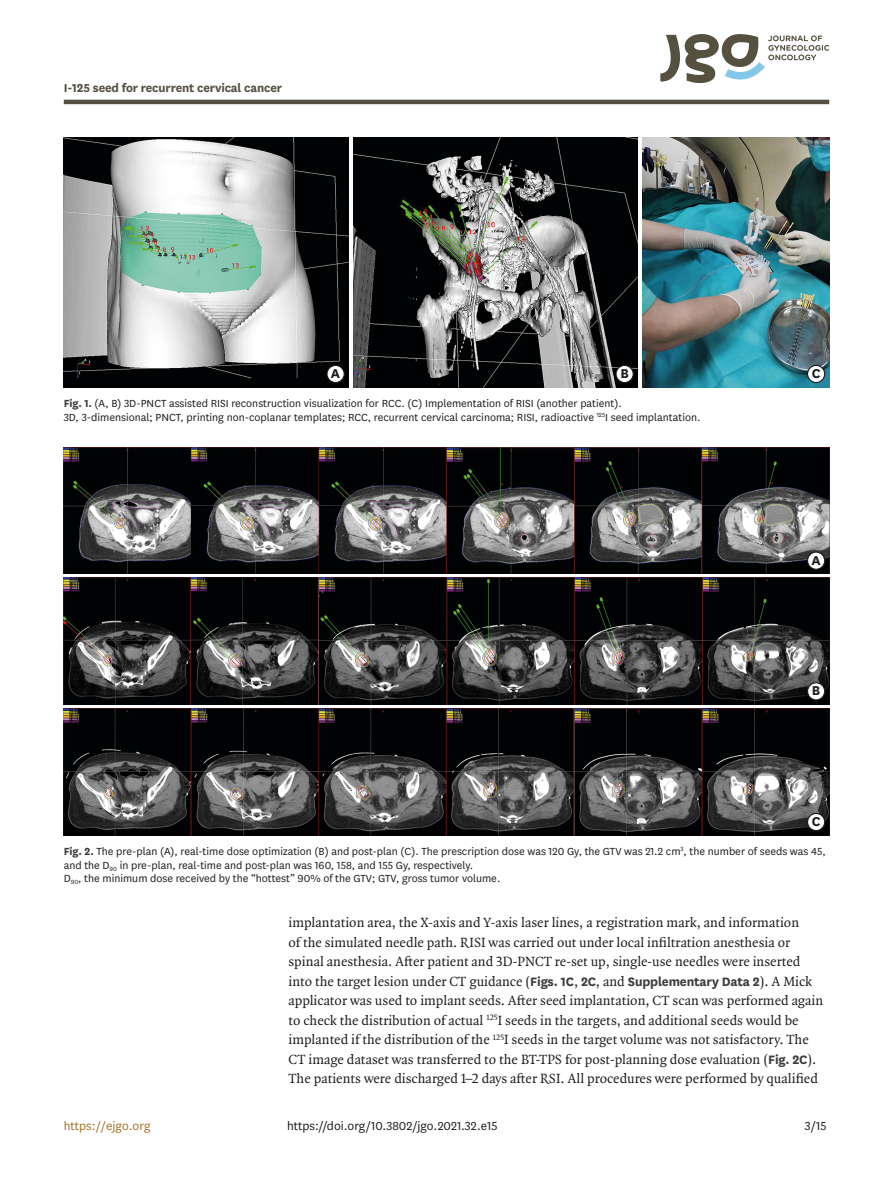
<style>
.page{position:relative;width:893px;height:1191px;background:#fff}
.page>*{position:absolute;margin:0;border:0;box-sizing:border-box;transform-origin:0 0}
.t1{font:700 15px "National";color:#1d1d1b}
.body_p_first{font:14.25px/19.5px "Quadraat OT";color:#1d1d1b}
.doi_running_footer{font:13.5px "National";color:#1d1d1b}
.alt-title-type{font:700 13.5px "National";letter-spacing:-.01em;color:#565041}
.t2{font:13.5px "National";color:#a47225}
.fig_caption{font:12px/13.5px "National";color:#1d1d1b}
.s1{font-weight:700;color:#3d3d3c}
.s2{font-family:"National";font-weight:700;color:#3d3d3c}
</style>
<div class="page">
<hr style="left:64px;top:100px;width:765px;height:4px;background:#565041">
<svg style="left:660px;top:34px;width:169px;height:49px"></svg>
<img style="left:64px;top:137px;width:285px;height:250px">
<img style="left:353px;top:137px;width:285px;height:250px">
<img style="left:642px;top:137px;width:187px;height:250px">
<div style="left:327px;top:365px;width:17px;height:17px;background:#fff;border-radius:50%"></div>
<div style="left:326px;top:365px;width:19px;height:18px;border:1px solid #1d1d1b;border-radius:50%"></div>
<div style="left:616px;top:365px;width:17px;height:17px;background:#fff;border-radius:50%"></div>
<div style="left:615px;top:365px;width:19px;height:18px;border:1px solid #1d1d1b;border-radius:50%"></div>
<div style="left:807px;top:365px;width:18px;height:17px;background:#fff;border-radius:50%"></div>
<div style="left:807px;top:365px;width:18px;height:18px;border:1px solid #1d1d1b;border-radius:50%"></div>
<img style="left:64px;top:578px;width:765px;height:126px">
<img style="left:64px;top:447px;width:765px;height:127px">
<img style="left:64px;top:708px;width:765px;height:127px">
<div style="left:807px;top:552px;width:18px;height:17px;background:#fff;border-radius:50%"></div>
<div style="left:807px;top:551px;width:18px;height:19px;border:1px solid #1d1d1b;border-radius:50%"></div>
<div style="left:807px;top:683px;width:18px;height:17px;background:#fff;border-radius:50%"></div>
<div style="left:807px;top:682px;width:18px;height:18px;border:1px solid #1d1d1b;border-radius:50%"></div>
<div style="left:807px;top:813px;width:18px;height:17px;background:#fff;border-radius:50%"></div>
<div style="left:807px;top:813px;width:18px;height:18px;border:1px solid #1d1d1b;border-radius:50%"></div>
<p class="alt-title-type" style="left:64px;top:78px;width:220px">I-125 seed for recurrent cervical cancer</p>
<p class="t1" style="left:331px;top:363px;width:11px">A</p>
<p class="t1" style="left:620px;top:363px;width:10px">B</p>
<p class="t1" style="left:812px;top:363px;width:10px">C</p>
<p class="fig_caption" style="left:64px;top:396px;width:638px"><span class="s1">Fig. 1.</span> (A, B) 3D-PNCT assisted RISI reconstruction visualization for RCC. (C) Implementation of RISI (another patient).<br>3D, 3-dimensional; PNCT, printing non-coplanar templates; RCC, recurrent cervical carcinoma; RISI, radioactive <sup>125</sup>I seed implantation.</p>
<p class="t1" style="left:811px;top:549px;width:11px">A</p>
<p class="t1" style="left:812px;top:680px;width:10px">B</p>
<p class="t1" style="left:812px;top:811px;width:10px">C</p>
<p class="fig_caption" style="left:64px;top:844px;width:763px"><span class="s1">Fig. 2.</span> The pre-plan (A), real-time dose optimization (B) and post-plan (C). The prescription dose was 120 Gy, the GTV was 21.2 cm<sup>3</sup>, the number of seeds was 45, and the D<sub>90</sub> in pre-plan, real-time and post-plan was 160, 158, and 155 Gy, respectively.<br>D<sub>90</sub>, the minimum dose received by the “hottest” 90% of the GTV; GTV, gross tumor volume.</p>
<p class="body_p_first" style="left:289px;top:913px;width:536px">implantation area, the X-axis and Y-axis laser lines, a registration mark, and information<br>of the simulated needle path. RISI was carried out under local infiltration anesthesia or spinal anesthesia. After patient and 3D-PNCT re-set up, single-use needles were inserted into the target lesion under CT guidance (<span class="s2">Figs. 1C</span>, <span class="s2">2C</span>, and <span class="s2">Supplementary Data 2</span>). A Mick applicator was used to implant seeds. After seed implantation, CT scan was performed again to check the distribution of actual <sup>125</sup>I seeds in the targets, and additional seeds would be implanted if the distribution of the <sup>125</sup>I seeds in the target volume was not satisfactory. The CT image dataset was transferred to the BT-TPS for post-planning dose evaluation (<span class="s2">Fig. 2C</span>).<br>The patients were discharged 1–2 days after RSI. All procedures were performed by qualified</p>
<p class="t2" style="left:64px;top:1116px;width:88px">https://ejgo.org</p>
<p class="doi_running_footer" style="left:287px;top:1116px;width:212px">https://doi.org/10.3802/jgo.2021.32.e15</p>
<p class="doi_running_footer" style="left:805px;top:1116px;width:23px">3/15</p>
</div>
